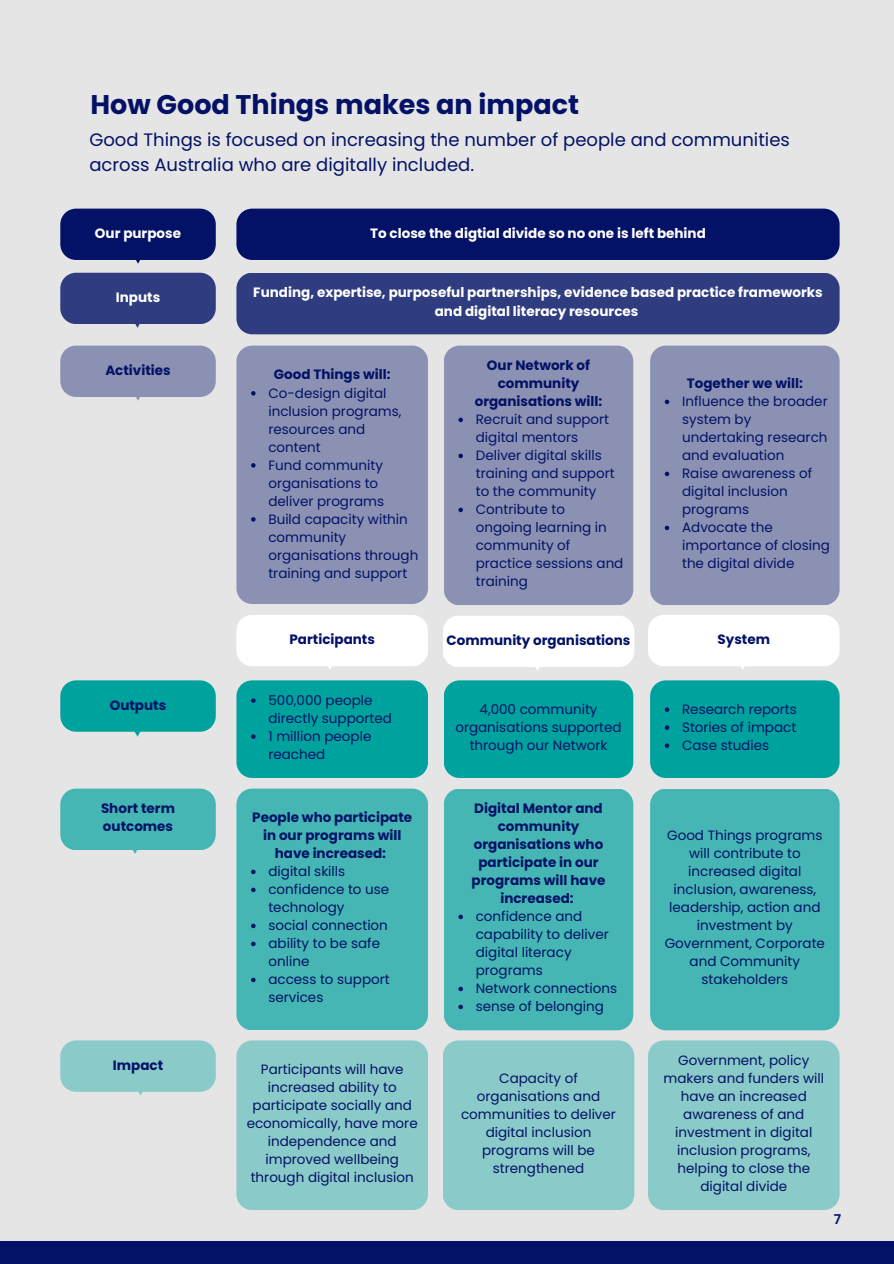
<style>
.page{position:relative;width:894px;height:1264px;background:#fff}
.page>*{position:absolute;margin:0;border:0;box-sizing:border-box;transform-origin:0 0}
.t1{font:700 27px "Poppins";color:#031266}
.t2{font:18px/24.8px "Poppins";color:#031266}
.t3{font:13.5px/18px "Poppins";color:#031266}
.t4{font:700 13.5px/18px "Poppins";color:#031266;text-align:center}
.t5{font:700 13.5px/18px "Poppins";color:#fff;text-align:center}
.t6{font:600 13.5px "Poppins";color:#031266}
</style>
<div class="page">
<div style="left:0;top:0;width:893px;height:1263px;background:#e5e5e5"></div>
<div style="left:236px;top:209px;width:603px;height:51px;background:#031266"></div>
<div style="left:236px;top:273px;width:603px;height:61px;background:#2f3c7f"></div>
<div style="left:236px;top:345px;width:192px;height:258px;background:#8b91b2"></div>
<svg style="left:251px;top:391px;width:4px;height:4px"></svg>
<svg style="left:251px;top:463px;width:4px;height:4px"></svg>
<svg style="left:251px;top:517px;width:4px;height:4px"></svg>
<div style="left:444px;top:345px;width:189px;height:260px;background:#8b91b2"></div>
<svg style="left:458px;top:417px;width:5px;height:5px"></svg>
<svg style="left:458px;top:453px;width:5px;height:5px"></svg>
<svg style="left:458px;top:507px;width:5px;height:5px"></svg>
<div style="left:650px;top:345px;width:189px;height:260px;background:#8b91b2"></div>
<svg style="left:664px;top:399px;width:5px;height:5px"></svg>
<svg style="left:664px;top:471px;width:5px;height:5px"></svg>
<svg style="left:664px;top:525px;width:5px;height:5px"></svg>
<div style="left:236px;top:680px;width:192px;height:98px;background:#00a29e"></div>
<div style="left:444px;top:680px;width:189px;height:98px;background:#00a29e"></div>
<div style="left:650px;top:680px;width:189px;height:98px;background:#00a29e"></div>
<div style="left:236px;top:788px;width:192px;height:242px;background:#45b6b3"></div>
<svg style="left:251px;top:869px;width:4px;height:5px"></svg>
<svg style="left:251px;top:887px;width:4px;height:5px"></svg>
<svg style="left:251px;top:923px;width:4px;height:5px"></svg>
<svg style="left:251px;top:941px;width:4px;height:5px"></svg>
<svg style="left:251px;top:977px;width:4px;height:5px"></svg>
<div style="left:444px;top:789px;width:189px;height:241px;background:#45b6b3"></div>
<svg style="left:458px;top:914px;width:5px;height:5px"></svg>
<svg style="left:458px;top:986px;width:5px;height:5px"></svg>
<svg style="left:458px;top:1004px;width:5px;height:5px"></svg>
<div style="left:650px;top:789px;width:189px;height:241px;background:#45b6b3"></div>
<div style="left:236px;top:1040px;width:192px;height:170px;background:#8acac8"></div>
<div style="left:443px;top:1040px;width:191px;height:170px;background:#8acac8"></div>
<div style="left:648px;top:1040px;width:191px;height:170px;background:#8acac8"></div>
<svg style="left:60px;top:209px;width:156px;height:55px;background:#192672"></svg>
<svg style="left:60px;top:273px;width:156px;height:55px;background:#404c89"></svg>
<svg style="left:60px;top:345px;width:156px;height:56px;background:#949ab7"></svg>
<svg style="left:443px;top:616px;width:191px;height:54px;background:#fdfdfd"></svg>
<svg style="left:60px;top:680px;width:156px;height:56px;background:#18a9a5"></svg>
<svg style="left:60px;top:788px;width:156px;height:66px;background:#53bab7"></svg>
<svg style="left:60px;top:1040px;width:156px;height:55px;background:#92ccca"></svg>
<svg style="left:236px;top:615px;width:192px;height:54px;background:#fdfdfd"></svg>
<svg style="left:648px;top:615px;width:191px;height:55px;background:#fcfcfc"></svg>
<div style="left:0;top:1241px;width:893px;height:22px;background:#031266"></div>
<p class="t1" style="left:90px;top:85px;width:490px">How Good Things makes an impact</p>
<p class="t2" style="left:89px;top:128px;width:702px">Good Things is focused on increasing the number of people and communities across Australia who are digitally included.</p>
<p class="t5" style="left:95px;top:224px;width:88px">Our purpose</p>
<h1 class="t5" style="left:370px;top:224px;width:337px">To close the digtial divide so no one is left behind</h1>
<p class="t5" style="left:116px;top:288px;width:46px">Inputs</p>
<h2 class="t5" style="left:253px;top:284px;width:570px">Funding, expertise, purposeful partnerships, evidence based practice frameworks and digital literacy resources</h2>
<h3 class="t4" style="left:105px;top:361px;width:67px">Activities</h3>
<h3 class="t4" style="left:274px;top:365px;width:118px">Good Things will:</h3>
<h3 class="t3" style="left:268px;top:384px;width:135px">Co-design digital inclusion programs, resources and content</h3>
<h3 class="t3" style="left:268px;top:456px;width:117px">Fund community organisations to deliver programs</h3>
<h3 class="t3" style="left:268px;top:510px;width:151px">Build capacity within community organisations through training and support</h3>
<h3 class="t4" style="left:474px;top:356px;width:129px">Our Network of community organisations will:</h3>
<h3 class="t3" style="left:475px;top:410px;width:135px">Recruit and support digital mentors</h3>
<h3 class="t3" style="left:475px;top:446px;width:140px">Deliver digital skills training and support to the community</h3>
<h3 class="t3" style="left:475px;top:500px;width:149px">Contribute to ongoing learning in community of practice sessions and training</h3>
<h3 class="t4" style="left:686px;top:374px;width:117px">Together we will:</h3>
<p class="t3" style="left:682px;top:392px;width:147px">Influence the broader system by undertaking research and evaluation</p>
<p class="t3" style="left:682px;top:464px;width:132px">Raise awareness of digital inclusion programs</p>
<p class="t3" style="left:682px;top:518px;width:149px">Advocate the importance of closing the digital divide</p>
<p class="t4" style="left:289px;top:630px;width:87px">Participants</p>
<p class="t4" style="left:717px;top:630px;width:54px">System</p>
<p class="t4" style="left:446px;top:631px;width:185px">Community organisations</p>
<p class="t4" style="left:110px;top:696px;width:58px">Outputs</p>
<h3 class="t3" style="left:268px;top:691px;width:125px">500,000 people directly supported</h3>
<p class="t3" style="left:268px;top:727px;width:104px">1 million people reached</p>
<p class="t3" style="left:455px;top:700px;width:168px;text-align:center">4,000 community organisations supported through our Network</p>
<p class="t3" style="left:682px;top:700px;width:116px">Research reports</p>
<h3 class="t3" style="left:682px;top:718px;width:116px">Stories of impact</h3>
<p class="t3" style="left:682px;top:736px;width:89px">Case studies</p>
<p class="t4" style="left:101px;top:799px;width:75px;text-align:left">Short term outcomes</p>
<p class="t4" style="left:252px;top:808px;width:161px">People who participate in our programs will have increased:</p>
<p class="t3" style="left:268px;top:862px;width:78px">digital skills</p>
<h3 class="t3" style="left:268px;top:880px;width:122px">confidence to use technology</h3>
<h3 class="t3" style="left:268px;top:916px;width:121px">social connection</h3>
<h3 class="t3" style="left:268px;top:934px;width:113px">ability to be safe online</h3>
<p class="t3" style="left:268px;top:970px;width:123px">access to support services</p>
<p class="t4" style="left:471px;top:799px;width:135px">Digital Mentor and community organisations who participate in our programs will have increased:</p>
<p class="t3" style="left:475px;top:907px;width:135px">confidence and capability to deliver digital literacy programs</p>
<p class="t3" style="left:475px;top:979px;width:143px">Network connections</p>
<p class="t3" style="left:475px;top:997px;width:130px">sense of belonging</p>
<p class="t3" style="left:664px;top:826px;width:162px;text-align:center">Good Things programs will contribute to increased digital inclusion, awareness, leadership, action and investment by<br>Government, Corporate and Community stakeholders</p>
<p class="t4" style="left:113px;top:1055px;width:52px">Impact</p>
<h3 class="t3" style="left:247px;top:1060px;width:172px;text-align:center">Participants will have increased ability to participate socially and economically, have more independence and improved wellbeing through digital inclusion</h3>
<p class="t3" style="left:461px;top:1069px;width:156px;text-align:center">Capacity of organisations and communities to deliver digital inclusion programs will be strengthened</p>
<p class="t3" style="left:663px;top:1051px;width:162px;text-align:center">Government, policy makers and funders will have an increased awareness of and investment in digital inclusion programs, helping to close the digital divide</p>
<p class="t6" style="left:833px;top:1209px;width:9px">7</p>
</div>
